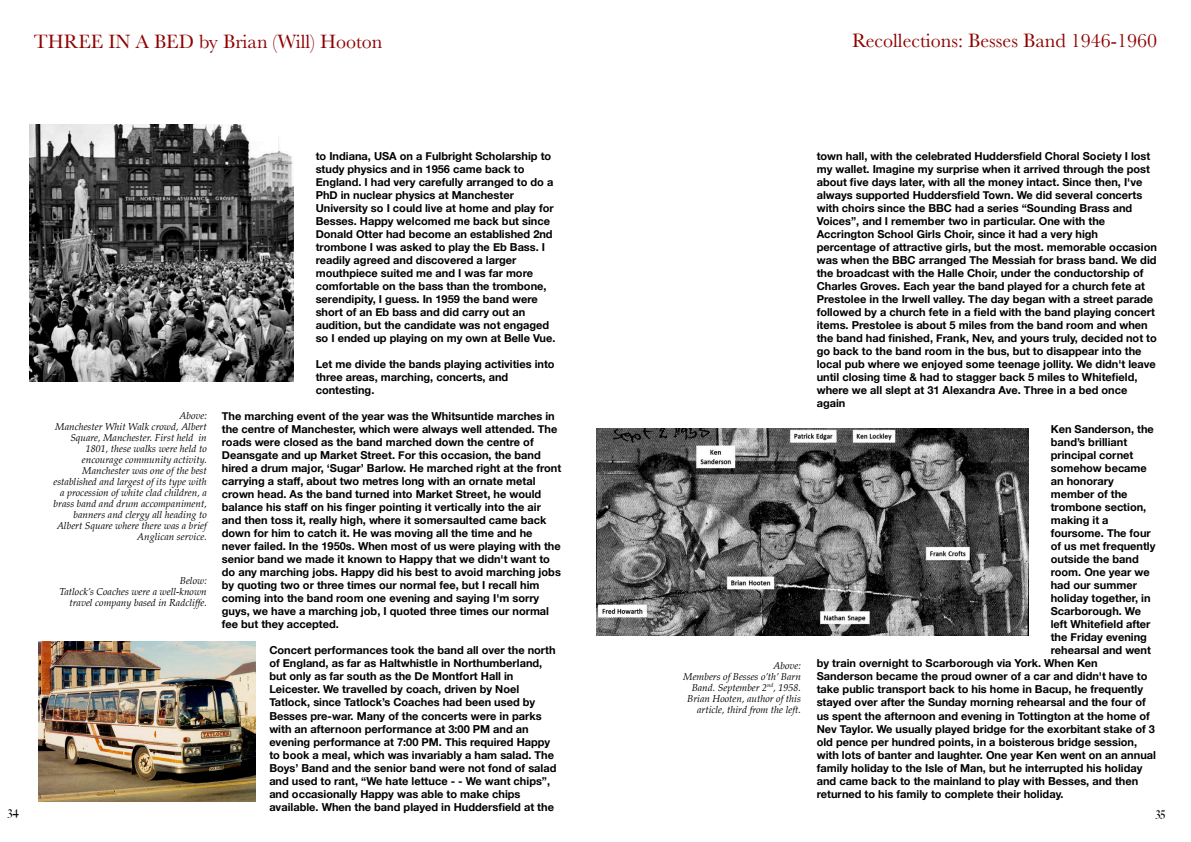
<style>
.page{position:relative;width:1191px;height:842px;background:#fff}
.page>*{position:absolute;margin:0;border:0;box-sizing:border-box;transform-origin:0 0}
.t1{font:20px "Baskerville";color:#900001}
.t2{font:500 12px "Big Caslon";color:#000}
.t3{font:700 11px/13px "Helvetica Neue";color:#000}
.t4{font:italic 10px/11px "Palatino";color:#000;text-align:right}
</style>
<div class="page">
<img style="left:39px;top:642px;width:216px;height:159px">
<img style="left:30px;top:124px;width:263px;height:257px">
<img style="left:597px;top:429px;width:431px;height:206px">
<h1 class="t1" style="left:34px;top:30px;width:350px">THREE IN A BED by Brian (Will) Hooton</h1>
<h1 class="t1" style="left:852px;top:29px;width:306px">Recollections: Besses Band 1946-1960</h1>
<p class="t3" style="left:316px;top:150px;width:241px">to Indiana, USA on a Fulbright Scholarship to study physics and in 1956 came back to England. I had very carefully arranged to do a PhD in nuclear physics at Manchester University so I could live at home and play for Besses. Happy welcomed me back but since Donald Otter had become an established 2nd trombone I was asked to play the Eb Bass. I readily agreed and discovered a larger mouthpiece suited me and I was far more comfortable on the bass than the trombone, serendipity, I guess. In 1959 the band were short of an Eb bass and did carry out an audition, but the candidate was not engaged so I ended up playing on my own at Belle Vue.</p>
<p class="t3" style="left:316px;top:358px;width:240px">Let me divide the bands playing activities into three areas, marching, concerts, and contesting.</p>
<p class="t3" style="left:222px;top:410px;width:341px">The marching event of the year was the Whitsuntide marches in the centre of Manchester, which were always well attended. The roads were closed as the band marched down the centre of Deansgate and up Market Street. For this occasion, the band hired a drum major, ‘Sugar’ Barlow. He marched right at the front carrying a staff, about two metres long with an ornate metal crown head. As the band turned into Market Street, he would balance his staff on his finger pointing it vertically into the air and then toss it, really high, where it somersaulted came back down for him to catch it. He was moving all the time and he never failed. In the 1950s. When most of us were playing with the senior band we made it known to Happy that we didn't want to do any marching jobs. Happy did his best to avoid marching jobs by quoting two or three times our normal fee, but I recall him coming into the band room one evening and saying I'm sorry guys, we have a marching job, I quoted three times our normal fee but they accepted.</p>
<p class="t3" style="left:269px;top:644px;width:289px">Concert performances took the band all over the north of England, as far as Haltwhistle in Northumberland, but only as far south as the De Montfort Hall in Leicester. We travelled by coach, driven by Noel Tatlock, since Tatlock’s Coaches had been used by Besses pre-war. Many of the concerts were in parks with an afternoon performance at 3:00 PM and an evening performance at 7:00 PM. This required Happy to book a meal, which was invariably a ham salad. The Boys’ Band and the senior band were not fond of salad and used to rant, “We hate lettuce - - We want chips”, and occasionally Happy was able to make chips available. When the band played in Huddersfield at the</p>
<p class="t3" style="left:816px;top:150px;width:342px">town hall, with the celebrated Huddersfield Choral Society I lost my wallet. Imagine my surprise when it arrived through the post about five days later, with all the money intact. Since then, I've always supported Huddersfield Town. We did several concerts with choirs since the BBC had a series “Sounding Brass and Voices”, and I remember two in particular. One with the Accrington School Girls Choir, since it had a very high percentage of attractive girls, but the most. memorable occasion was when the BBC arranged The Messiah for brass band. We did the broadcast with the Halle Choir, under the conductorship of Charles Groves. Each year the band played for a church fete at Prestolee in the Irwell valley. The day began with a street parade followed by a church fete in a field with the band playing concert items. Prestolee is about 5 miles from the band room and when the band had finished, Frank, Nev, and yours truly, decided not to go back to the band room in the bus, but to disappear into the local pub where we enjoyed some teenage jollity. We didn't leave until closing time &amp; had to stagger back 5 miles to Whitefield, where we all slept at 31 Alexandra Ave. Three in a bed once again</p>
<p class="t3" style="left:1050px;top:423px;width:105px">Ken Sanderson, the</p>
<p class="t3" style="left:1050px;top:436px;width:78px">band’s brilliant</p>
<p class="t3" style="left:1050px;top:449px;width:84px">principal cornet</p>
<p class="t3" style="left:1050px;top:462px;width:98px">somehow became</p>
<p class="t3" style="left:1050px;top:475px;width:64px">an honorary</p>
<p class="t3" style="left:1050px;top:488px;width:78px">member of the</p>
<p class="t3" style="left:1050px;top:501px;width:97px">trombone section,</p>
<p class="t3" style="left:1050px;top:514px;width:59px">making it a</p>
<p class="t3" style="left:1050px;top:527px;width:102px">foursome. The four</p>
<p class="t3" style="left:1050px;top:540px;width:106px">of us met frequently</p>
<p class="t3" style="left:1050px;top:553px;width:89px">outside the band</p>
<p class="t3" style="left:1050px;top:566px;width:100px">room. One year we</p>
<p class="t3" style="left:1050px;top:579px;width:88px">had our summer</p>
<p class="t3" style="left:1050px;top:592px;width:101px">holiday together, in</p>
<p class="t3" style="left:1050px;top:605px;width:92px">Scarborough. We</p>
<p class="t3" style="left:1050px;top:618px;width:101px">left Whitefield after</p>
<p class="t3" style="left:1050px;top:631px;width:98px">the Friday evening</p>
<p class="t3" style="left:1050px;top:644px;width:102px">rehearsal and went</p>
<p class="t3" style="left:816px;top:657px;width:282px">by train overnight to Scarborough via York. When Ken</p>
<p class="t3" style="left:816px;top:670px;width:332px">Sanderson became the proud owner of a car and didn't have to</p>
<p class="t3" style="left:816px;top:683px;width:328px">take public transport back to his home in Bacup, he frequently</p>
<p class="t3" style="left:816px;top:696px;width:331px">stayed over after the Sunday morning rehearsal and the four of</p>
<p class="t3" style="left:816px;top:709px;width:335px">us spent the afternoon and evening in Tottington at the home of</p>
<p class="t3" style="left:816px;top:722px;width:340px">Nev Taylor. We usually played bridge for the exorbitant stake of 3</p>
<p class="t3" style="left:816px;top:735px;width:322px">old pence per hundred points, in a boisterous bridge session,</p>
<p class="t3" style="left:816px;top:748px;width:341px">with lots of banter and laughter. One year Ken went on an annual</p>
<p class="t3" style="left:816px;top:761px;width:327px">family holiday to the Isle of Man, but he interrupted his holiday</p>
<p class="t3" style="left:816px;top:774px;width:323px">and came back to the mainland to play with Besses, and then</p>
<p class="t3" style="left:816px;top:787px;width:248px">returned to his family to complete their holiday.</p>
<p class="t4" style="left:53px;top:411px;width:155px">Above:<br>Manchester Whit Walk crowd, Albert<br>Square, Manchester. First held in<br>1801, these walks were held to encourage community activity.<br>Manchester was one of the best established and largest of its type with a procession of white clad children, a brass band and drum accompaniment, banners and clergy all heading to<br>Albert Square where there was a brief<br>Anglican service.</p>
<p class="t4" style="left:59px;top:576px;width:149px">Below:<br>Tatlock’s Coaches were a well-known travel company based in Radcliffe.</p>
<p class="t4" style="left:683px;top:660px;width:119px">Above:<br>Members of Besses o’th’ Barn<br>Band. September 2<sup>nd</sup>, 1958.<br>Brian Hooten, author of this article, third from the left.</p>
<p class="t2" style="left:8px;top:806px;width:13px">34</p>
<p class="t2" style="left:1155px;top:807px;width:11px">35</p>
</div>
